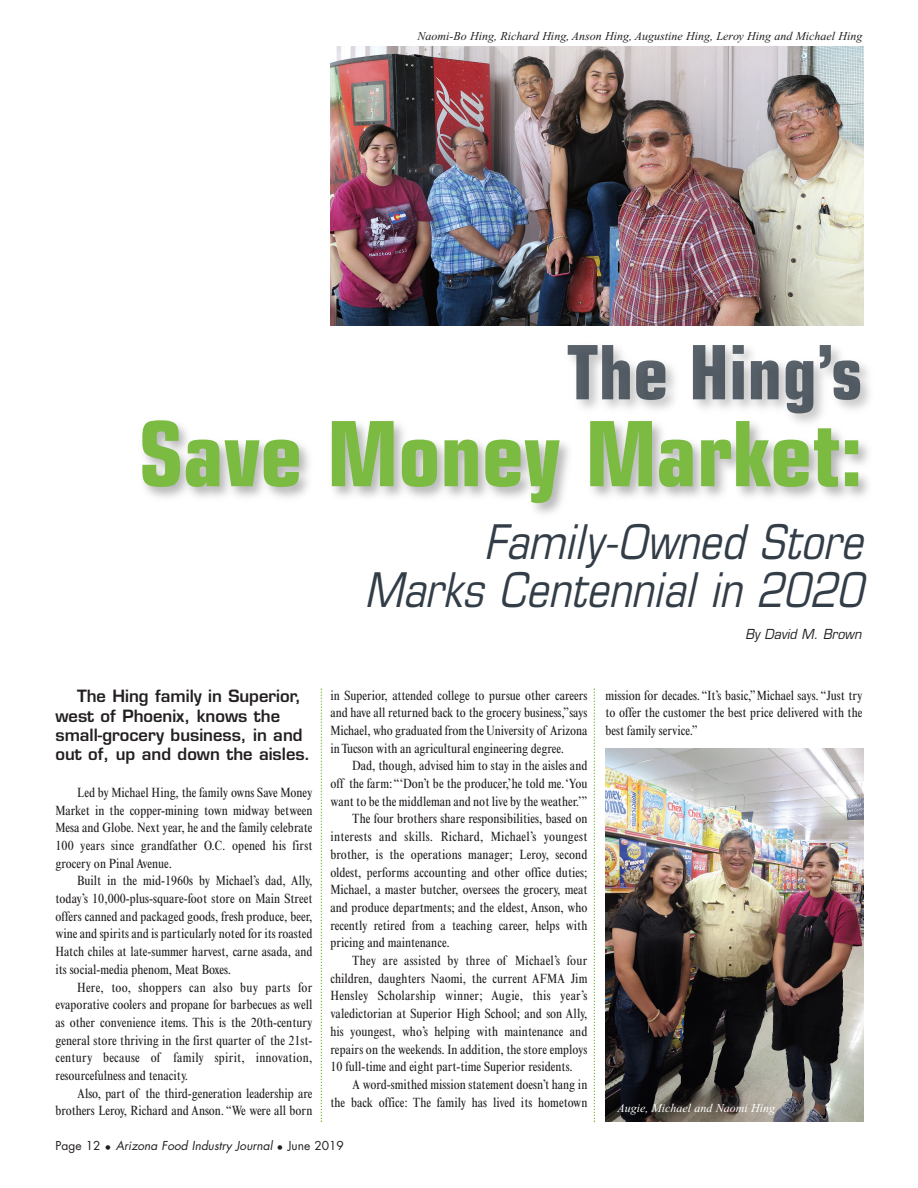
<style>
.page{position:relative;width:918px;height:1188px;background:#fff}
.page>*{position:absolute;margin:0;border:0;box-sizing:border-box;transform-origin:0 0}
.t1{font:700 condensed 90px "Eurostile";color:#7bbb41}
.t2{font:700 condensed 75px "Eurostile";color:rgb(50 61 71/.8)}
.t3{font:italic condensed 48px/48.2px "Eurostile";color:#323d47;text-align:right}
.t4{font:600 16.5px/19.2px "Eurostile";color:#231f20}
.t5{font:condensed 13.5px/17.7px "Times New Roman";color:#231f20;text-align:justify}
.t6{font:condensed 13.5px "Times New Roman";letter-spacing:.02em;color:#231f20}
.t7{font:italic 13.5px "Eurostile";color:#231f20;scale:.94 1}
.t8{font:italic 12px "Times New Roman";color:#231f20}
.t9{font:italic 12px "Futura";color:#231f20}
.t10{font:italic 12px "Times New Roman";color:#fff}
.s1{font-style:normal}
</style>
<div class="page">
<img style="left:331px;top:46px;width:533px;height:274px">
<svg style="left:594px;top:688px;width:1px;height:434px"></svg>
<svg style="left:321px;top:688px;width:1px;height:434px"></svg>
<img style="left:606px;top:749px;width:258px;height:373px">
<img style="left:143px;top:320px;width:727px;height:194px">
<p class="t8" style="left:417px;top:32px;width:447px">Naomi-Bo Hing, Richard Hing, Anson Hing, Augustine Hing, Leroy Hing and Michael Hing</p>
<h2 class="t2" style="left:567px;top:345px;width:298px">The Hing’s</h2>
<h1 class="t1" style="left:139px;top:421px;width:726px">Save Money Market:</h1>
<h3 class="t3" style="left:364px;top:522px;width:509px">Family-Owned Store<br>Marks Centennial in 2020</h3>
<p class="t7" style="left:745px;top:629px;width:125px">By David M. Brown</p>
<p class="t4" style="left:55px;top:688px;width:256px;text-indent:22px">The Hing family in Superior, west of Phoenix, knows the small-grocery business, in and out of, up and down the aisles.</p>
<p class="t5" style="left:55px;top:785px;width:258px;text-indent:22px">Led by Michael Hing, the family owns Save Money Market in the copper-mining town midway between Mesa and Globe. Next year, he and the family celebrate 100 years since grandfather O.C. opened his first grocery on PinalAvenue.</p>
<p class="t5" style="left:55px;top:873px;width:258px;text-indent:22px">Built in the mid-1960s by Michael’s dad, Ally, today’s 10,000-plus-square-foot store on Main Street offers canned and packaged goods, fresh produce, beer, wine and spirits and is particularly noted for its roasted Hatch chiles at late-summer harvest, carne asada, and its social-media phenom, Meat Boxes.</p>
<p class="t5" style="left:55px;top:979px;width:258px;text-indent:22px">Here, too, shoppers can also buy parts for evaporative coolers and propane for barbecues as well as other convenience items. This is the 20th-century general store thriving in the first quarter of the 21st&shy;century because of family spirit, innovation, resourcefulness and tenacity.</p>
<p class="t5" style="left:55px;top:1085px;width:258px;text-align:right">Also, part of the third-generation leadership are brothers Leroy, Richard and Anson.“We were all born</p>
<p class="t5" style="left:330px;top:687px;width:258px">in Superior, attended college to pursue other careers and have all returned back to the grocery business,”says Michael, who graduated from the University of Arizona inTucson with an agricultural engineering degree.</p>
<p class="t5" style="left:352px;top:758px;width:237px">Dad, though, advised him to stay in the aisles and</p>
<p class="t5" style="left:330px;top:776px;width:258px">off the farm:“‘Don’t be the producer,’he told me.‘You</p>
<p class="t5" style="left:330px;top:794px;width:258px">want to be the middleman and not live by the weather.’”</p>
<p class="t5" style="left:352px;top:811px;width:237px">The four brothers share responsibilities, based on</p>
<p class="t6" style="left:330px;top:832px;width:258px">interests and skills. Richard, Michael’s youngest</p>
<p class="t5" style="left:330px;top:847px;width:258px">brother, is the operations manager; Leroy, second</p>
<p class="t5" style="left:330px;top:864px;width:258px">oldest, performs accounting and other office duties;</p>
<p class="t5" style="left:330px;top:882px;width:258px">Michael, a master butcher, oversees the grocery, meat</p>
<p class="t5" style="left:330px;top:900px;width:258px">and produce departments; and the eldest, Anson, who</p>
<p class="t5" style="left:330px;top:917px;width:258px">recently retired from a teaching career, helps with</p>
<p class="t5" style="left:330px;top:935px;width:121px">pricing and maintenance.</p>
<p class="t5" style="left:352px;top:953px;width:237px">They are assisted by three of Michael’s four</p>
<p class="t5" style="left:330px;top:971px;width:258px">children, daughters Naomi, the current AFMA Jim</p>
<p class="t6" style="left:330px;top:991px;width:258px">Hensley Scholarship winner; Augie, this year’s</p>
<p class="t5" style="left:330px;top:1006px;width:258px">valedictorian at Superior High School; and son Ally,</p>
<p class="t5" style="left:330px;top:1024px;width:258px">his youngest, who’s helping with maintenance and</p>
<p class="t5" style="left:330px;top:1041px;width:258px">repairs on the weekends. In addition, the store employs</p>
<p class="t5" style="left:330px;top:1059px;width:244px">10 full-time and eight part-time Superior residents.</p>
<p class="t5" style="left:352px;top:1077px;width:237px">A word-smithed mission statement doesn’t hang in</p>
<p class="t5" style="left:330px;top:1094px;width:258px">the back office: The family has lived its hometown</p>
<p class="t5" style="left:605px;top:687px;width:258px">mission for decades.“It’s basic,”Michael says.“Just try to offer the customer the best price delivered with the best family service.”</p>
<p class="t10" style="left:618px;top:1104px;width:159px">Augie, Michael and Naomi Hing</p>
<p class="t9" style="left:56px;top:1140px;width:290px"><span class="s1">Page 12 •</span> Arizona Food Industry Journal <span class="s1">• June 2019</span></p>
</div>
